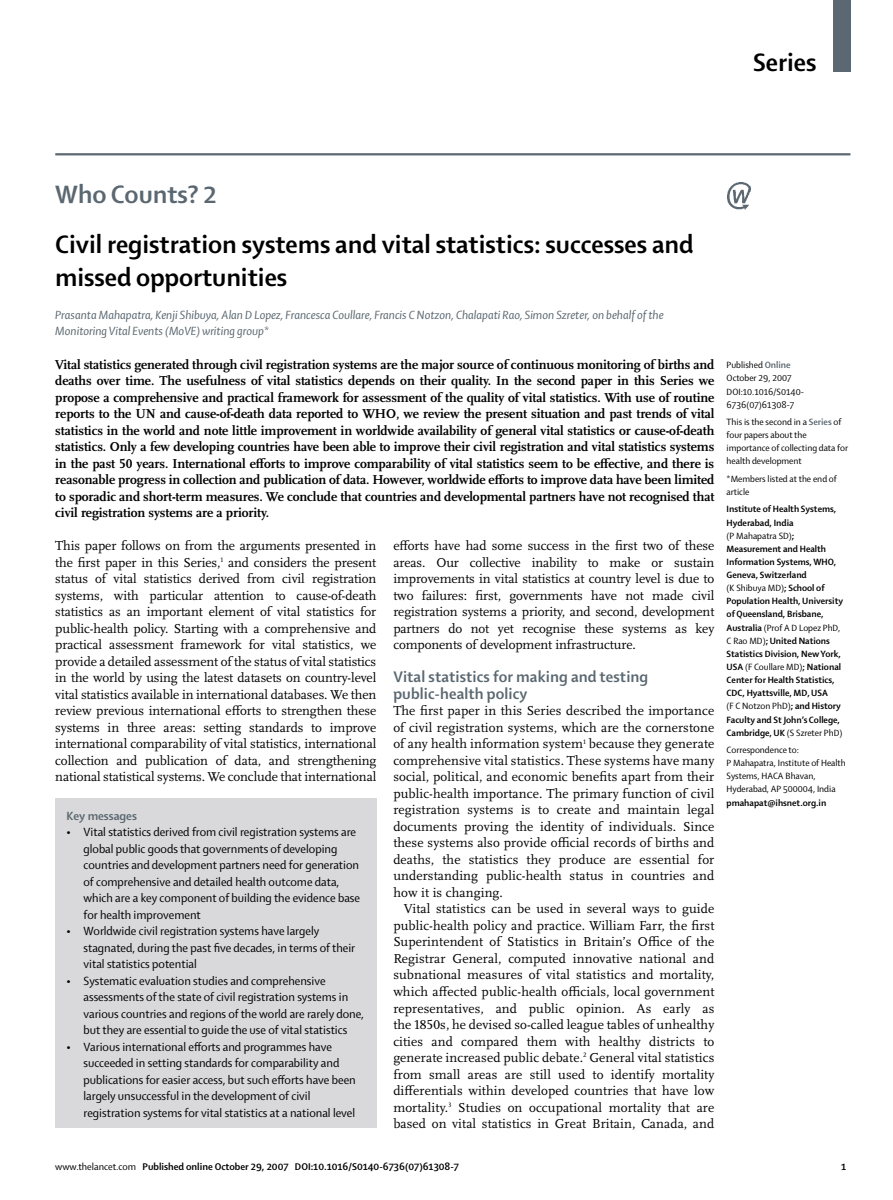
<style>
.page{position:relative;width:893px;height:1200px;background:#fff}
.page>*{position:absolute;margin:0;border:0;box-sizing:border-box;transform-origin:0 0}
.t1{font:700 27px/33px "Shaker 2 Lancet";color:#000}
.t2{font:700 27px "Shaker 2 Lancet";color:#5b6871}
.t3{font:700 16.5px/16.5px "Shaker 2 Lancet";letter-spacing:.01em;color:#5b6871}
.t4{font:13.5px/16.5px "Scala Lancet Pro";letter-spacing:-.01em;color:#000;text-align:justify}
.t5{font:700 13.5px/16.5px "Scala Lancet Pro";letter-spacing:-.01em;color:#000;text-align:justify}
.t6{font:12.75px/16.5px "Shaker 2 Lancet";color:#000}
.t7{font:italic 12.75px/16.5px "Shaker 2 Lancet";color:#5b6871}
.t8{font:700 12.75px "Shaker 2 Lancet";color:#5b6871}
.t9{font:700 10.5px "Shaker 2 Lancet";color:#000}
.t10{font:700 9.75px/13px "Shaker 2 Lancet";color:#000}
.t11{font:9.75px/13px "Shaker 2 Lancet";color:#000}
.s1{font-weight:700;color:#5b6871}
.s2{font-weight:400}
</style>
<div class="page">
<div style="left:833px;top:0;width:17px;height:71px;background:#5b6871"></div>
<hr style="left:55px;top:153px;width:795px;height:2px;background:#5b6871">
<div style="left:55px;top:798px;width:321px;height:329px;background:#d9d9db"></div>
<img style="left:727px;top:183px;width:23px;height:27px">
<h1 class="t1" style="left:753px;top:45px;width:65px">Series</h1>
<h1 class="t2" style="left:55px;top:177px;width:163px">Who Counts? 2</h1>
<h1 class="t1" style="left:55px;top:226px;width:640px">Civil registration systems and vital statistics: successes and missed opportunities</h1>
<p class="t7" style="left:55px;top:306px;width:610px">Prasanta Mahapatra, Kenji Shibuya, Alan D Lopez, Francesca Coullare, Francis C Notzon, Chalapati Rao, Simon Szreter, on behalf of the<br>Monitoring Vital Events (MoVE) writing group*</p>
<p class="t5" style="left:55px;top:356px;width:661px">Vital statistics generated through civil registration systems are the major source of continuous monitoring of births and deaths over time. The usefulness of vital statistics depends on their quality. In the second paper in this Series we propose a comprehensive and practical framework for assessment of the quality of vital statistics. With use of routine reports to the UN and cause-of-death data reported to WHO, we review the present situation and past trends of vital statistics in the world and note little improvement in worldwide availability of general vital statistics or cause-of-death statistics. Only a few developing countries have been able to improve their civil registration and vital statistics systems in the past 50 years. International efforts to improve comparability of vital statistics seem to be effective, and there is reasonable progress in collection and publication of data. However, worldwide efforts to improve data have been limited to sporadic and short-term measures. We conclude that countries and developmental partners have not recognised that civil registration systems are a priority.</p>
<p class="t4" style="left:55px;top:537px;width:323px">This paper follows on from the arguments presented in the first paper in this Series,<sup>1</sup> and considers the present status of vital statistics derived from civil registration systems, with particular attention to cause-of-death statistics as an important element of vital statistics for public-health policy. Starting with a comprehensive and practical assessment framework for vital statistics, we provide a detailed assessment of the status of vital statistics in the world by using the latest datasets on country-level vital statistics available in international databases. We then review previous international efforts to strengthen these systems in three areas: setting standards to improve international comparability of vital statistics, international collection and publication of data, and strengthening national statistical systems. We conclude that international</p>
<p class="t4" style="left:393px;top:537px;width:323px">efforts have had some success in the first two of these areas. Our collective inability to make or sustain improvements in vital statistics at country level is due to two failures: first, governments have not made civil registration systems a priority, and second, development partners do not yet recognise these systems as key components of development infrastructure.</p>
<p class="t3" style="left:393px;top:667px;width:256px">Vital statistics for making and testing public-health policy</p>
<p class="t4" style="left:393px;top:702px;width:323px">The first paper in this Series described the importance of civil registration systems, which are the cornerstone of any health information system<sup>1</sup> because they generate comprehensive vital statistics. These systems have many social, political, and economic benefits apart from their public-health importance. The primary function of civil registration systems is to create and maintain legal documents proving the identity of individuals. Since these systems also provide official records of births and deaths, the statistics they produce are essential for understanding public-health status in countries and how it is changing.</p>
<p class="t4" style="left:393px;top:900px;width:323px;text-indent:11px">Vital statistics can be used in several ways to guide public-health policy and practice. William Farr, the first Superintendent of Statistics in Britain’s Office of the Registrar General, computed innovative national and subnational measures of vital statistics and mortality, which affected public-health officials, local government representatives, and public opinion. As early as the 1850s, he devised so-called league tables of unhealthy cities and compared them with healthy districts to generate increased public debate.<sup>2</sup> General vital statistics from small areas are still used to identify mortality differentials within developed countries that have low mortality.<sup>3</sup> Studies on occupational mortality that are based on vital statistics in Great Britain, Canada, and</p>
<p class="t8" style="left:67px;top:806px;width:72px">Key messages</p>
<p class="t6" style="left:84px;top:822px;width:278px;text-indent:-17px">• Vital statistics derived from civil registration systems are global public goods that governments of developing countries and development partners need for generation of comprehensive and detailed health outcome data, which are a key component of building the evidence base for health improvement</p>
<p class="t6" style="left:84px;top:921px;width:273px;text-indent:-17px">• Worldwide civil registration systems have largely stagnated, during the past five decades, in terms of their vital statistics potential</p>
<p class="t6" style="left:84px;top:971px;width:282px;text-indent:-17px">• Systematic evaluation studies and comprehensive assessments of the state of civil registration systems in various countries and regions of the world are rarely done, but they are essential to guide the use of vital statistics</p>
<p class="t6" style="left:84px;top:1037px;width:274px;text-indent:-17px">• Various international efforts and programmes have succeeded in setting standards for comparability and publications for easier access, but such efforts have been largely unsuccessful in the development of civil registration systems for vital statistics at a national level</p>
<p class="t11" style="left:727px;top:358px;width:79px">Published <span class="s1">Online<br></span>October 29, 2007<br>DOI:10.1016/S0140-<br>6736(07)61308-7</p>
<p class="t11" style="left:727px;top:415px;width:123px">This is the second in a <span class="s1">Series</span> of four papers about the importance of collecting data for health development</p>
<p class="t11" style="left:727px;top:471px;width:112px">*Members listed at the end of article</p>
<p class="t10" style="left:727px;top:502px;width:118px">Institute of Health Systems,<br>Hyderabad, India<br><span class="s2">(P Mahapatra SD)</span>;<br>Measurement and Health<br>Information Systems, WHO,<br>Geneva, Switzerland<br><span class="s2">(K Shibuya MD)</span>; School of<br>Population Health, University of Queensland, Brisbane,<br>Australia <span class="s2">(Prof A D Lopez PhD,<br>C Rao MD)</span>; United Nations<br>Statistics Division, New York,<br>USA <span class="s2">(F Coullare MD)</span>; National<br>Center for Health Statistics,<br>CDC, Hyattsville, MD, USA<br><span class="s2">(F C Notzon PhD)</span>; and History<br>Faculty and St John’s College,<br>Cambridge, UK <span class="s2">(S Szreter PhD)</span></p>
<p class="t11" style="left:727px;top:742px;width:121px">Correspondence to:<br>P Mahapatra, Institute of Health<br>Systems, HACA Bhavan,<br>Hyderabad, AP 500004, India</p>
<p class="t10" style="left:727px;top:795px;width:101px">pmahapat@ihsnet.org.in</p>
<p class="t9" style="left:55px;top:1159px;width:405px"><span class="s2">www.thelancet.com</span> Published online October 29, 2007 DOI:10.1016/S0140-6736(07)61308-7</p>
<p class="t9" style="left:841px;top:1159px;width:7px">1</p>
</div>
